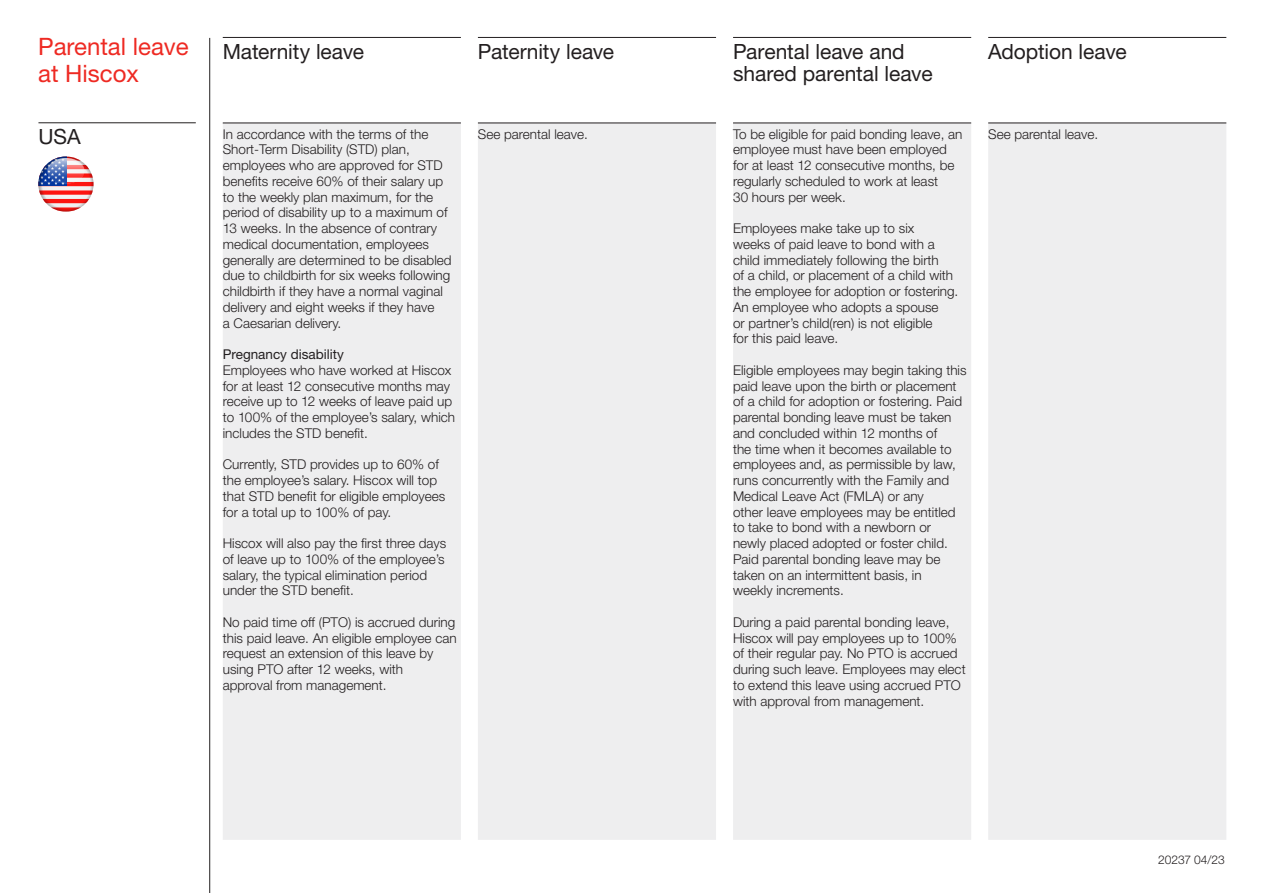
<style>
.page{position:relative;width:1263px;height:893px;background:#fff}
.page>*{position:absolute;margin:0;border:0;box-sizing:border-box;transform-origin:0 0}
.title_-_16_18pt{font:24px/27px "Helvetica Neue LT Std";color:#ee2a23}
.table_header_-_14_15{font:21px/22.5px "Helvetica Neue LT Std";letter-spacing:-.005em;color:#231f20}
.body_copy_-_9_10_5pt{font:21px "Helvetica Neue LT Std";color:#231f20}
.body_copy_-_9_10_5pt-2{font:300 13.5px/15.8px "Helvetica Neue LT Std";color:#231f20}
.body_copy_-_9_10_5pt-3{font:13.5px "Helvetica Neue LT Std";color:#231f20}
.job_no__-_8_10pt{font:300 12px "Helvetica Neue LT Std";letter-spacing:-.005em;color:#231f20}
</style>
<div class="page">
<hr style="left:209px;top:38px;width:1px;height:855px;background:#231f20">
<div style="left:223px;top:123px;width:1003px;height:717px;background:#eeeeef"></div>
<hr style="left:223px;top:123px;width:238px;height:1px;background:#231f20">
<hr style="left:478px;top:123px;width:238px;height:1px;background:#231f20">
<hr style="left:733px;top:123px;width:238px;height:1px;background:#231f20">
<hr style="left:988px;top:123px;width:238px;height:1px;background:#231f20">
<hr style="left:223px;top:37px;width:238px;height:1px;background:#231f20">
<hr style="left:478px;top:37px;width:238px;height:1px;background:#231f20">
<hr style="left:733px;top:37px;width:238px;height:1px;background:#231f20">
<hr style="left:988px;top:37px;width:238px;height:1px;background:#231f20">
<svg style="left:38px;top:156px;width:56px;height:56px"></svg>
<svg style="left:47px;top:158px;width:37px;height:26px"></svg>
<hr style="left:38px;top:123px;width:158px;height:1px;background:#231f20">
<p class="title_-_16_18pt" style="left:38px;top:33px;width:152px">Parental leave at Hiscox</p>
<p class="table_header_-_14_15" style="left:223px;top:40px;width:143px">Maternity leave</p>
<p class="table_header_-_14_15" style="left:478px;top:40px;width:138px">Paternity leave</p>
<p class="table_header_-_14_15" style="left:733px;top:40px;width:201px">Parental leave and shared parental leave</p>
<p class="table_header_-_14_15" style="left:988px;top:40px;width:140px">Adoption leave</p>
<p class="body_copy_-_9_10_5pt" style="left:38px;top:124px;width:44px">USA</p>
<p class="body_copy_-_9_10_5pt-2" style="left:988px;top:126px;width:112px">See parental leave.</p>
<p class="body_copy_-_9_10_5pt-2" style="left:478px;top:126px;width:112px">See parental leave.</p>
<p class="body_copy_-_9_10_5pt-2" style="left:733px;top:126px;width:231px">To be eligible for paid bonding leave, an employee must have been employed for at least 12 consecutive months, be regularly scheduled to work at least<br>30 hours per week.</p>
<p class="body_copy_-_9_10_5pt-2" style="left:733px;top:220px;width:227px">Employees make take up to six<br>weeks of paid leave to bond with a child immediately following the birth<br>of a child, or placement of a child with the employee for adoption or fostering.</p>
<p class="body_copy_-_9_10_5pt-2" style="left:733px;top:299px;width:207px">An employee who adopts a spouse or partner’s child(ren) is not eligible for this paid leave.</p>
<p class="body_copy_-_9_10_5pt-2" style="left:733px;top:362px;width:235px">Eligible employees may begin taking this paid leave upon the birth or placement of a child for adoption or fostering. Paid parental bonding leave must be taken and concluded within 12 months of<br>the time when it becomes available to employees and, as permissible by law, runs concurrently with the Family and Medical Leave Act (FMLA) or any<br>other leave employees may be entitled to take to bond with a newborn or newly placed adopted or foster child.<br>Paid parental bonding leave may be taken on an intermittent basis, in<br>weekly increments.</p>
<p class="body_copy_-_9_10_5pt-2" style="left:733px;top:614px;width:234px">During a paid parental bonding leave, Hiscox will pay employees up to 100% of their regular pay. No PTO is accrued during such leave. Employees may elect to extend this leave using accrued PTO with approval from management.</p>
<p class="body_copy_-_9_10_5pt-2" style="left:223px;top:126px;width:230px">In accordance with the terms of the Short-Term Disability (STD) plan, employees who are approved for STD benefits receive 60% of their salary up to the weekly plan maximum, for the period of disability up to a maximum of 13 weeks. In the absence of contrary medical documentation, employees generally are determined to be disabled due to childbirth for six weeks following childbirth if they have a normal vaginal delivery and eight weeks if they have<br>a Caesarian delivery.</p>
<p class="body_copy_-_9_10_5pt-3" style="left:223px;top:346px;width:123px">Pregnancy disability</p>
<p class="body_copy_-_9_10_5pt-2" style="left:223px;top:362px;width:234px">Employees who have worked at Hiscox for at least 12 consecutive months may receive up to 12 weeks of leave paid up to 100% of the employee’s salary, which includes the STD benefit.</p>
<p class="body_copy_-_9_10_5pt-2" style="left:223px;top:456px;width:224px">Currently, STD provides up to 60% of the employee’s salary. Hiscox will top that STD benefit for eligible employees for a total up to 100% of pay.</p>
<p class="body_copy_-_9_10_5pt-2" style="left:223px;top:535px;width:225px">Hiscox will also pay the first three days of leave up to 100% of the employee’s salary, the typical elimination period under the STD benefit.</p>
<p class="body_copy_-_9_10_5pt-2" style="left:223px;top:614px;width:235px">No paid time off (PTO) is accrued during this paid leave. An eligible employee can request an extension of this leave by using PTO after 12 weeks, with<br>approval from management.</p>
<p class="job_no__-_8_10pt" style="left:1158px;top:852px;width:68px">20237 04/23</p>
</div>
